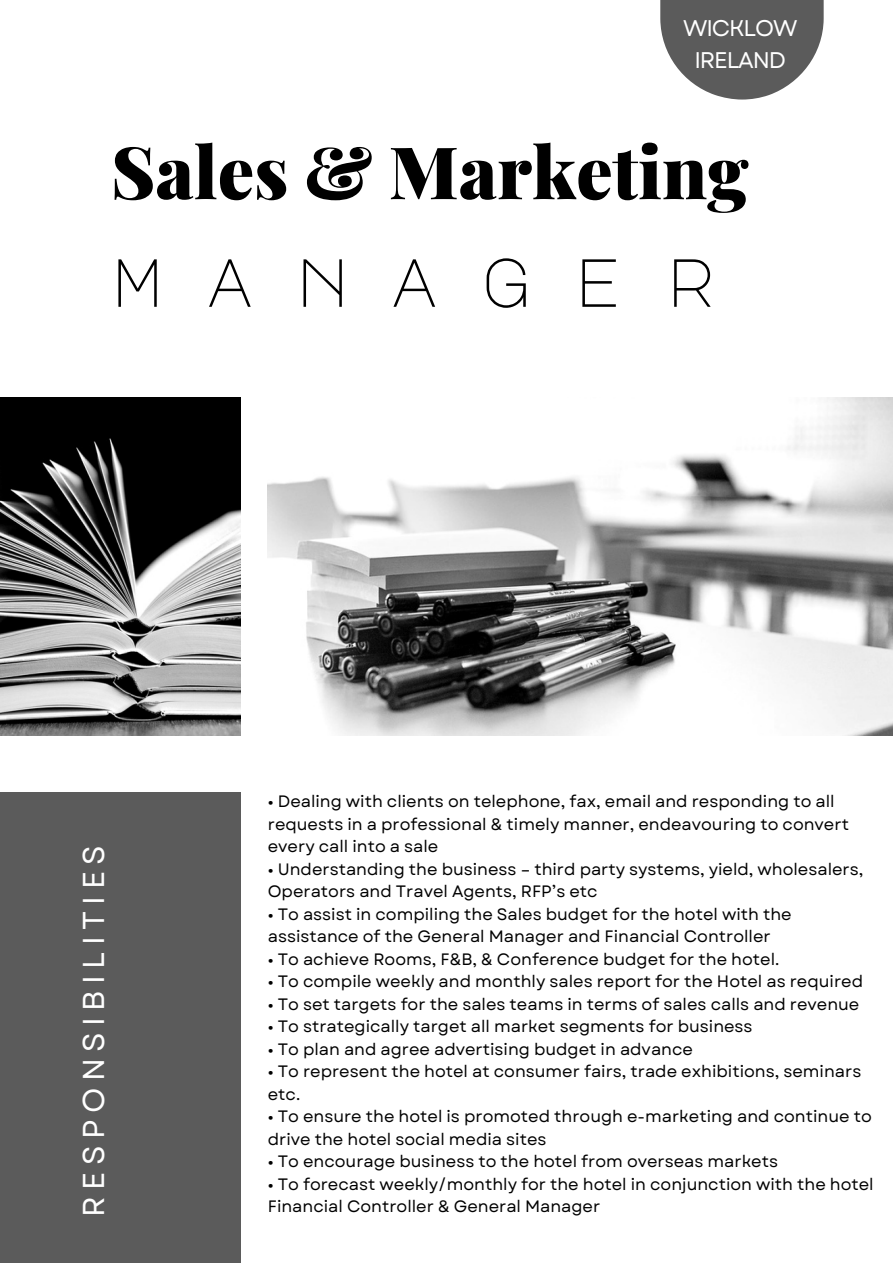
<style>
.page{position:relative;width:893px;height:1264px;background:#fff}
.page>*{position:absolute;margin:0;border:0;box-sizing:border-box;transform-origin:0 0}
.t1{font:900 72.45px "Playfair Display";color:#000}
.t2{font:68.1px "Major Mono Display";letter-spacing:.615em;color:#000}
.t3{font:30.15px "Garet";letter-spacing:.215em;color:#fff}
.t4{font:22.65px/31.5px "Garet";letter-spacing:-.05em;color:#fff;text-align:center}
.t5{font:16.5px/22.5px "Garet";color:#000}
</style>
<div class="page">
<img style="left:0;top:397px;width:241px;height:338px">
<img style="left:268px;top:397px;width:624px;height:338px">
<svg style="left:660px;top:0;width:163px;height:100px;fill:#5b5b5b"></svg>
<div style="left:0;top:792px;width:241px;height:470px;background:#5b5b5b"></div>
<h3 class="t4" style="left:683px;top:13px;width:116px">WICKLOW<br>IRELAND</h3>
<h1 class="t1" style="left:111px;top:121px;width:639px">Sales &amp; Marketing</h1>
<h2 class="t2" style="left:112px;top:245px;width:605px">MANAGER</h2>
<h3 class="t3" style="left:72px;top:1216px;width:373px;rotate:-90deg">RESPONSIBILITIES</h3>
<p class="t5" style="left:268px;top:790px;width:582px">• Dealing with clients on telephone, fax, email and responding to all requests in a professional &amp; timely manner, endeavouring to convert every call into a sale</p>
<p class="t5" style="left:268px;top:858px;width:597px">• Understanding the business – third party systems, yield, wholesalers,<br>Operators and Travel Agents, RFP’s etc</p>
<p class="t5" style="left:268px;top:902px;width:525px">• To assist in compiling the Sales budget for the hotel with the assistance of the General Manager and Financial Controller</p>
<p class="t5" style="left:268px;top:947px;width:513px">• To achieve Rooms, F&amp;B, &amp; Conference budget for the hotel.</p>
<p class="t5" style="left:268px;top:970px;width:596px">• To compile weekly and monthly sales report for the Hotel as required</p>
<p class="t5" style="left:268px;top:992px;width:593px">• To set targets for the sales teams in terms of sales calls and revenue</p>
<p class="t5" style="left:268px;top:1015px;width:486px">• To strategically target all market segments for business</p>
<p class="t5" style="left:268px;top:1037px;width:426px">• To plan and agree advertising budget in advance</p>
<p class="t5" style="left:268px;top:1060px;width:595px">• To represent the hotel at consumer fairs, trade exhibitions, seminars etc.</p>
<p class="t5" style="left:268px;top:1105px;width:605px">• To ensure the hotel is promoted through e-marketing and continue to drive the hotel social media sites</p>
<p class="t5" style="left:268px;top:1150px;width:512px">• To encourage business to the hotel from overseas markets</p>
<p class="t5" style="left:268px;top:1172px;width:607px">• To forecast weekly/monthly for the hotel in conjunction with the hotel<br>Financial Controller &amp; General Manager</p>
</div>
